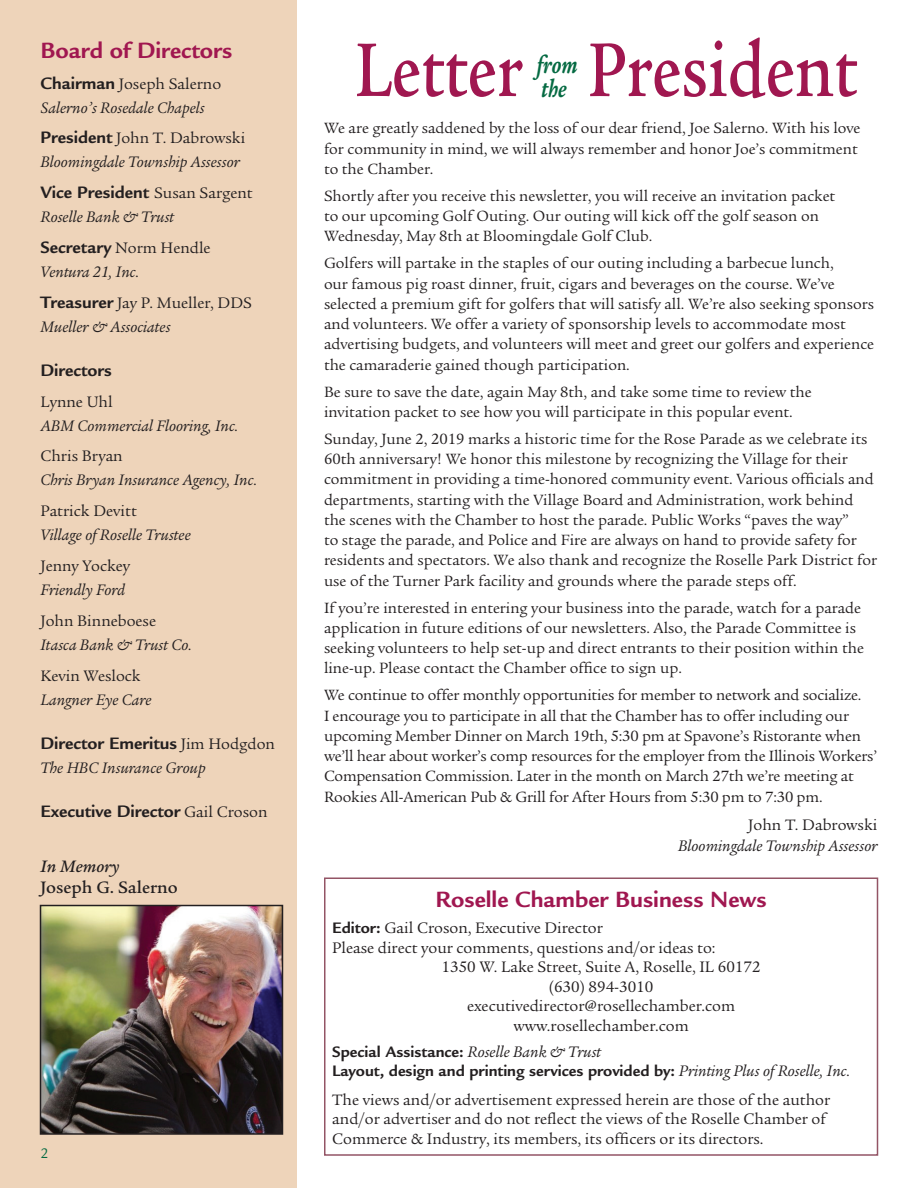
<style>
.page{position:relative;width:918px;height:1188px;background:#fff}
.page>*{position:absolute;margin:0;border:0;box-sizing:border-box;transform-origin:0 0}
.t1{font:500 82.5px "Legacy Serif";color:#a01750;scale:.8 1}
.t2{font:italic 700 26.25px/24px "Legacy Serif";color:#056a42;scale:.8 1}
.t3{font:700 24px "Legacy Sans";color:#a01750}
.t4{font:700 18px "Legacy Sans";color:#231f20}
.t5{font:500 18px "Legacy Serif";color:#231f20}
.t6{font:italic 500 18px "Legacy Serif";color:#231f20}
.t7{font:500 18px "Legacy Serif";color:#056a42}
.t8{font:16.5px/19.5px "Legacy Serif";color:#231f20}
.t9{font:italic 16.5px/24px "Legacy Serif";color:#231f20}
.t10{font:700 16.5px/19.5px "Legacy Sans";color:#231f20}
.t11{font:16.2px/20.2px "Legacy Serif";color:#231f20}
.t12{font:15px "Legacy Sans";color:#056a42}
.s1{font-family:"Legacy Sans";font-weight:700;font-style:normal;font-size:18px}
.s2{font-style:normal}
.s3{font-family:"Legacy Serif";font-weight:400;font-size:16.5px}
.s4{font-style:italic}
.s5{font-family:"Legacy Sans";font-weight:700;font-size:18px}
.s6{font-family:"Legacy Sans";font-weight:700}
.s7{font-family:"Legacy Serif";font-weight:400;font-style:italic}
</style>
<div class="page">
<div style="left:0;top:0;width:297px;height:1188px;background:#eed4ba"></div>
<div style="left:324px;top:878px;width:554px;height:278px;border:2px solid #935465"></div>
<img style="left:43px;top:908px;width:237px;height:224px">
<div style="left:40px;top:905px;width:243px;height:230px;border:2px solid #231f20"></div>
<h3 class="t3" style="left:40px;top:37px;width:194px">Board of Directors</h3>
<p class="t9" style="left:40px;top:72px;width:182px"><span class="s1">Chairman</span> <span class="s2">Joseph Salerno<br></span>Salerno’s Rosedale Chapels</p>
<p class="t9" style="left:40px;top:126px;width:206px"><span class="s1">President</span> <span class="s2">John T. Dabrowski<br></span>Bloomingdale Township Assessor</p>
<p class="t4" style="left:40px;top:182px;width:214px">Vice President <span class="s3">Susan Sargent</span></p>
<p class="t9" style="left:40px;top:202px;width:172px;line-height:30.8px">Roselle Bank &amp; Trust<br><span class="s1">Secretary</span> <span class="s2">Norm Hendle</span></p>
<p class="t8" style="left:40px;top:257px;width:213px;line-height:30.8px"><span class="s4">Ventura 21, Inc.<br></span><span class="s5">Treasurer</span> Jay P. Mueller, DDS</p>
<p class="t9" style="left:41px;top:315px;width:132px">Mueller &amp; Associates</p>
<p class="t4" style="left:40px;top:360px;width:73px">Directors</p>
<p class="t8" style="left:40px;top:392px;width:74px">Lynne Uhl</p>
<p class="t9" style="left:40px;top:414px;width:200px">ABM Commercial Flooring, Inc.</p>
<p class="t8" style="left:40px;top:447px;width:84px">Chris Bryan</p>
<p class="t9" style="left:40px;top:468px;width:218px">Chris Bryan Insurance Agency, Inc.</p>
<p class="t8" style="left:40px;top:501px;width:98px">Patrick Devitt</p>
<p class="t9" style="left:40px;top:523px;width:152px">Village of Roselle Trustee</p>
<p class="t8" style="left:40px;top:556px;width:91px">Jenny Yockey</p>
<p class="t9" style="left:40px;top:578px;width:86px">Friendly Ford</p>
<p class="t8" style="left:40px;top:611px;width:117px">John Binneboese</p>
<p class="t9" style="left:40px;top:633px;width:153px">Itasca Bank &amp; Trust Co.</p>
<p class="t8" style="left:40px;top:666px;width:102px">Kevin Weslock</p>
<p class="t9" style="left:40px;top:688px;width:113px">Langner Eye Care</p>
<p class="t4" style="left:40px;top:733px;width:236px">Director Emeritus <span class="s3">Jim Hodgdon</span></p>
<p class="t9" style="left:40px;top:756px;width:167px">The HBC Insurance Group</p>
<p class="t4" style="left:40px;top:801px;width:229px">Executive Director <span class="s3">Gail Croson</span></p>
<p class="t6" style="left:40px;top:856px;width:81px">In Memory</p>
<p class="t5" style="left:40px;top:877px;width:139px">Joseph G. Salerno</p>
<p class="t12" style="left:40px;top:1145px;width:10px">2</p>
<p class="t7" style="left:40px;top:1145px;width:11px">2</p>
<h1 class="t1" style="left:355px;top:23px;width:629px">Letter President</h1>
<h2 class="t2" style="left:537px;top:53px;width:53px">from the</h2>
<p class="t11" style="left:324px;top:118px;width:538px">We are greatly saddened by the loss of our dear friend, Joe Salerno. With his love for community in mind, we will always remember and honor Joe’s commitment to the Chamber.</p>
<p class="t11" style="left:324px;top:186px;width:513px">Shortly after you receive this newsletter, you will receive an invitation packet to our upcoming Golf Outing. Our outing will kick off the golf season on<br>Wednesday, May 8th at Bloomingdale Golf Club.</p>
<p class="t11" style="left:324px;top:253px;width:552px">Golfers will partake in the staples of our outing including a barbecue lunch,<br>our famous pig roast dinner, fruit, cigars and beverages on the course. We’ve selected a premium gift for golfers that will satisfy all. We’re also seeking sponsors and volunteers. We offer a variety of sponsorship levels to accommodate most advertising budgets, and volunteers will meet and greet our golfers and experience the camaraderie gained though participation.</p>
<p class="t11" style="left:324px;top:381px;width:489px">Be sure to save the date, again May 8th, and take some time to review the invitation packet to see how you will participate in this popular event.</p>
<p class="t11" style="left:324px;top:429px;width:554px">Sunday, June 2, 2019 marks a historic time for the Rose Parade as we celebrate its 60th anniversary! We honor this milestone by recognizing the Village for their commitment in providing a time-honored community event. Various officials and departments, starting with the Village Board and Administration, work behind the scenes with the Chamber to host the parade. Public Works “paves the way”<br>to stage the parade, and Police and Fire are always on hand to provide safety for residents and spectators. We also thank and recognize the Roselle Park District for use of the Turner Park facility and grounds where the parade steps off.</p>
<p class="t11" style="left:324px;top:597px;width:541px">If you’re interested in entering your business into the parade, watch for a parade application in future editions of our newsletters. Also, the Parade Committee is seeking volunteers to help set-up and direct entrants to their position within the line-up. Please contact the Chamber office to sign up.</p>
<p class="t11" style="left:324px;top:685px;width:554px">We continue to offer monthly opportunities for member to network and socialize.<br>I encourage you to participate in all that the Chamber has to offer including our upcoming Member Dinner on March 19th, 5:30 pm at Spavone’s Ristorante when we’ll hear about worker’s comp resources for the employer from the Illinois Workers’ Compensation Commission. Later in the month on March 27th we’re meeting at Rookies All-American Pub &amp; Grill for After Hours from 5:30 pm to 7:30 pm.</p>
<p class="t8" style="left:748px;top:815px;width:131px">John T. Dabrowski</p>
<p class="t9" style="left:678px;top:834px;width:201px">Bloomingdale Township Assessor</p>
<h3 class="t3" style="left:436px;top:885px;width:332px">Roselle Chamber Business News</h3>
<p class="t8" style="left:332px;top:918px;width:272px"><span class="s6">Editor:</span> Gail Croson, Executive Director</p>
<p class="t8" style="left:332px;top:938px;width:385px">Please direct your comments, questions and/or ideas to:</p>
<p class="t8" style="left:442px;top:957px;width:320px">1350 W. Lake Street, Suite A, Roselle, IL 60172</p>
<p class="t8" style="left:549px;top:977px;width:106px">(630) 894-3010</p>
<p class="t8" style="left:467px;top:996px;width:270px">executivedirector@rosellechamber.com</p>
<p class="t8" style="left:513px;top:1016px;width:177px">www.rosellechamber.com</p>
<p class="t10" style="left:332px;top:1042px;width:520px">Special Assistance: <span class="s7">Roselle Bank &amp; Trust<br></span>Layout, design and printing services provided by: <span class="s7">Printing Plus of Roselle, Inc.</span></p>
<p class="t8" style="left:332px;top:1090px;width:499px">The views and/or advertisement expressed herein are those of the author and/or advertiser and do not reflect the views of the Roselle Chamber of<br>Commerce &amp; Industry, its members, its officers or its directors.</p>
</div>
